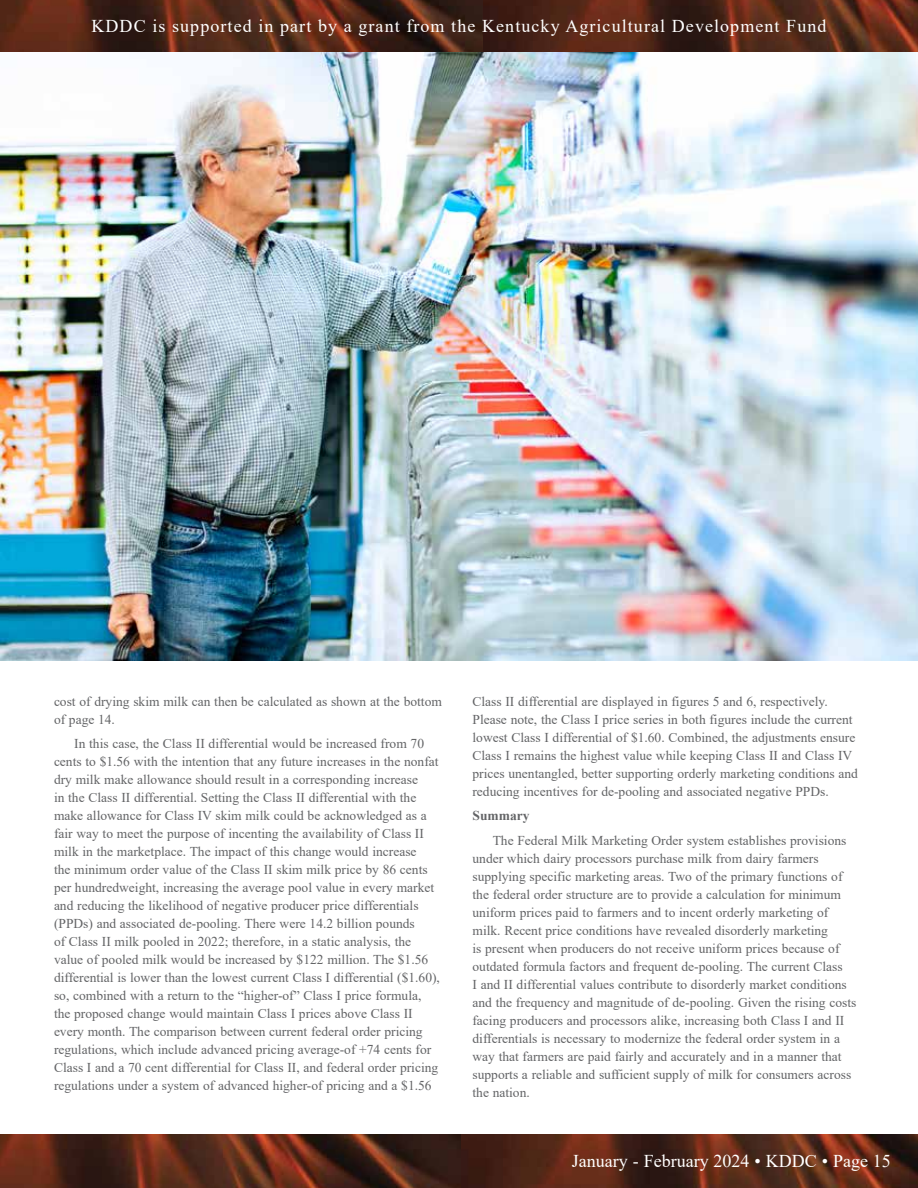
<style>
.page{position:relative;width:918px;height:1188px;background:#fff}
.page>*{position:absolute;margin:0;border:0;box-sizing:border-box;transform-origin:0 0}
.t1{font:18px "Times New Roman";letter-spacing:.06em;color:#fff}
.t2{font:18px "Times New Roman";color:#fff}
.t3{font:13.5px/18px "Times New Roman";color:#636466}
.t4{font:700 13.5px "Times New Roman";color:#636466}
</style>
<div class="page">
<img style="left:460px;top:1134px;width:458px;height:54px">
<img style="left:0;top:1134px;width:460px;height:54px">
<img style="left:1px;top:0;width:483px;height:53px">
<img style="left:484px;top:0;width:434px;height:53px">
<img style="left:0;top:53px;width:918px;height:608px">
<h1 class="t1" style="left:91px;top:13px;width:737px">KDDC is supported in part by a grant from the Kentucky Agricultural Development Fund</h1>
<p class="t3" style="left:54px;top:692px;width:389px">cost of drying skim milk can then be calculated as shown at the bottom of page 14.</p>
<p class="t3" style="left:54px;top:734px;width:388px;text-indent:20px">In this case, the Class II differential would be increased from 70 cents to $1.56 with the intention that any future increases in the nonfat dry milk make allowance should result in a corresponding increase<br>in the Class II differential. Setting the Class II differential with the make allowance for Class IV skim milk could be acknowledged as a fair way to meet the purpose of incenting the availability of Class II milk in the marketplace. The impact of this change would increase<br>the minimum order value of the Class II skim milk price by 86 cents per hundredweight, increasing the average pool value in every market and reducing the likelihood of negative producer price differentials (PPDs) and associated de-pooling. There were 14.2 billion pounds<br>of Class II milk pooled in 2022; therefore, in a static analysis, the value of pooled milk would be increased by $122 million. The $1.56 differential is lower than the lowest current Class I differential ($1.60), so, combined with a return to the “higher-of” Class I price formula, the proposed change would maintain Class I prices above Class II every month. The comparison between current federal order pricing regulations, which include advanced pricing average-of +74 cents for Class I and a 70 cent differential for Class II, and federal order pricing regulations under a system of advanced higher-of pricing and a $1.56</p>
<p class="t3" style="left:472px;top:692px;width:387px">Class II differential are displayed in figures 5 and 6, respectively.<br>Please note, the Class I price series in both figures include the current lowest Class I differential of $1.60. Combined, the adjustments ensure Class I remains the highest value while keeping Class II and Class IV prices unentangled, better supporting orderly marketing conditions and reducing incentives for de-pooling and associated negative PPDs.</p>
<p class="t4" style="left:472px;top:806px;width:58px">Summary</p>
<p class="t3" style="left:472px;top:831px;width:385px;text-indent:20px">The Federal Milk Marketing Order system establishes provisions under which dairy processors purchase milk from dairy farmers supplying specific marketing areas. Two of the primary functions of the federal order structure are to provide a calculation for minimum uniform prices paid to farmers and to incent orderly marketing of milk. Recent price conditions have revealed disorderly marketing<br>is present when producers do not receive uniform prices because of outdated formula factors and frequent de-pooling. The current Class<br>I and II differential values contribute to disorderly market conditions and the frequency and magnitude of de-pooling. Given the rising costs facing producers and processors alike, increasing both Class I and II differentials is necessary to modernize the federal order system in a way that farmers are paid fairly and accurately and in a manner that supports a reliable and sufficient supply of milk for consumers across the nation.</p>
<h1 class="t2" style="left:572px;top:1148px;width:321px">January - February 2024 • KDDC • Page 15</h1>
</div>
